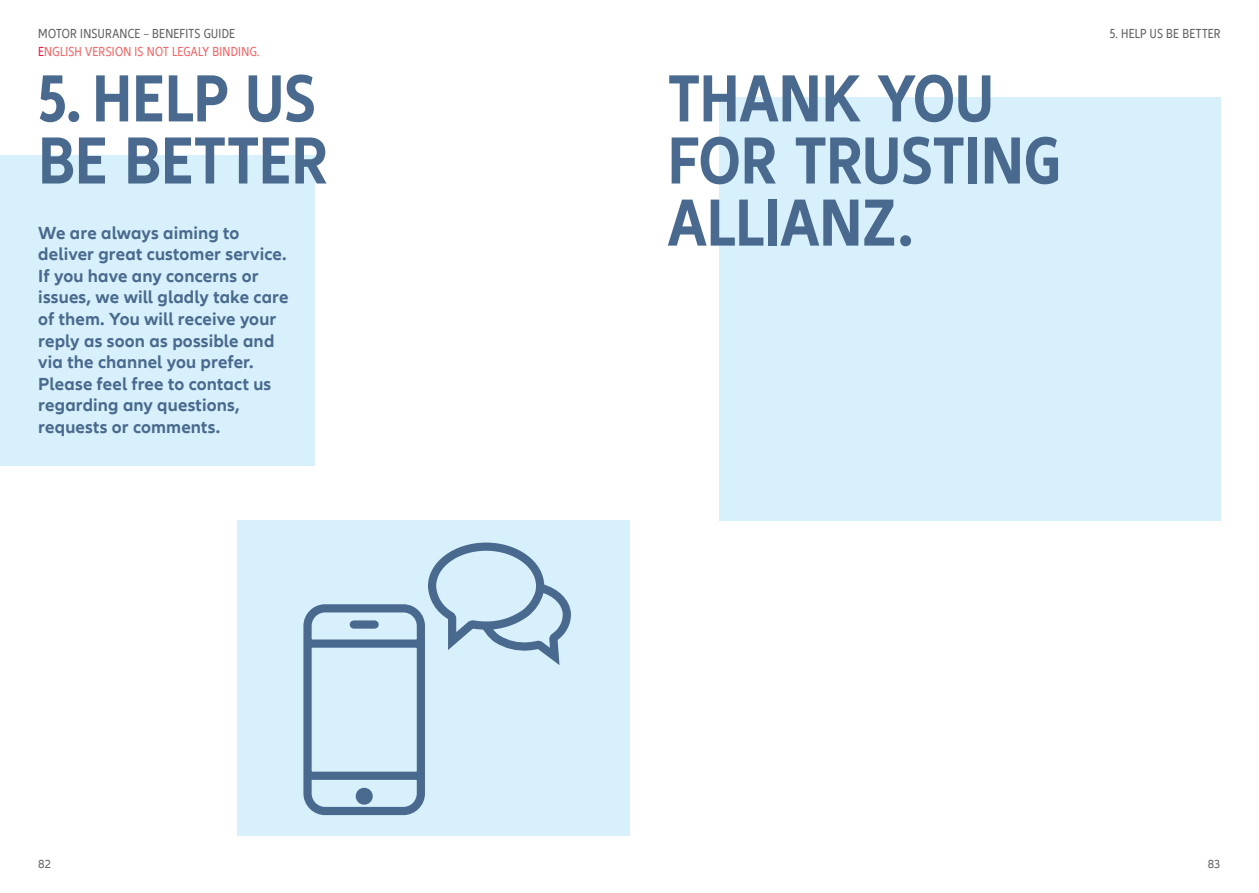
<style>
.page{position:relative;width:1259px;height:893px;background:#fff}
.page>*{position:absolute;margin:0;border:0;box-sizing:border-box;transform-origin:0 0}
.t1{font:700 condensed 69px/62.1px "Allianz Neo";color:#496a8e}
.t2{font:700 18px/21.6px "Allianz Neo";letter-spacing:.005em;color:#496a8e}
.t3{font:condensed 13.5px "Allianz Neo";letter-spacing:.02em;color:#636366}
.t4{font:condensed 13.5px "Allianz Neo";letter-spacing:.02em;color:#f16667}
.t5{font:12px "Allianz Neo";color:#636366}
.s1{color:#ed1845}
</style>
<div class="page">
<div style="left:719px;top:97px;width:501px;height:424px;background:#d7f0fb"></div>
<div style="left:0;top:155px;width:315px;height:310px;background:#d7f0fb"></div>
<div style="left:237px;top:521px;width:392px;height:315px;background:#d7f0fb"></div>
<svg style="left:303px;top:542px;width:268px;height:274px"></svg>
<p class="t3" style="left:38px;top:26px;width:198px">MOTOR INSURANCE – BENEFITS GUIDE</p>
<p class="t3" style="left:1109px;top:26px;width:112px">5. HELP US BE BETTER</p>
<p class="t4" style="left:38px;top:43px;width:223px"><span class="s1">E</span>NGLISH VERSION IS NOT LEGALY BINDING.</p>
<h1 class="t1" style="left:38px;top:69px;width:291px">5. HELP US<br>BE BETTER</h1>
<p class="t2" style="left:38px;top:222px;width:252px">We are always aiming to deliver great customer service.<br>If you have any concerns or issues, we will gladly take care of them. You will receive your reply as soon as possible and via the channel you prefer.<br>Please feel free to contact us regarding any questions, requests or comments.</p>
<h1 class="t1" style="left:668px;top:69px;width:394px">THANK YOU<br>FOR TRUSTING<br>ALLIANZ.</h1>
<p class="t5" style="left:38px;top:857px;width:14px">82</p>
<p class="t5" style="left:1207px;top:857px;width:15px">83</p>
</div>
